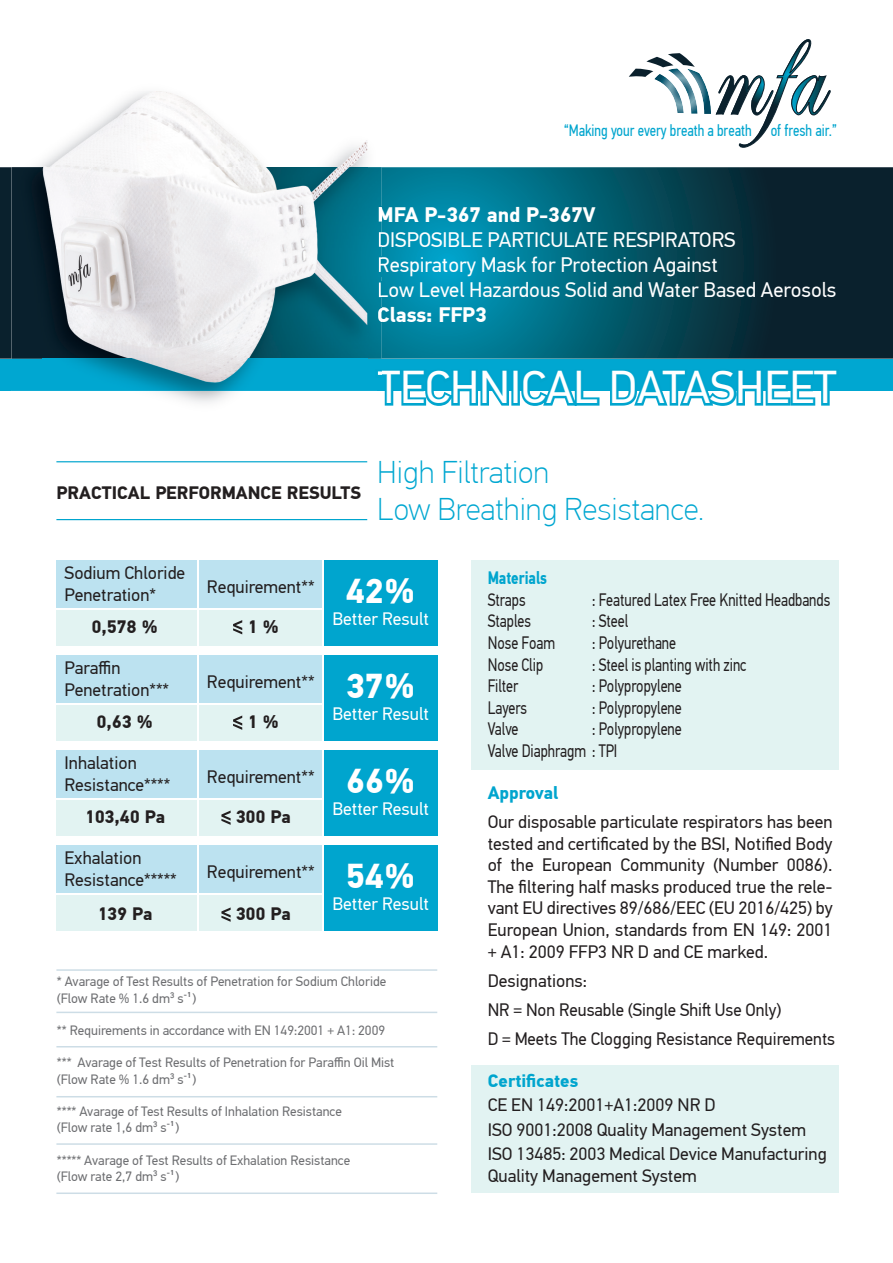
<style>
.page{position:relative;width:893px;height:1263px;background:#fff}
.page>*{position:absolute;margin:0;border:0;box-sizing:border-box;transform-origin:0 0}
.t1{font:45.9px "PF Din Text Pro";color:#fff}
.t2{font:100 31.35px/37.7px "PF Din Text Pro";color:#00a7d1}
.t3{font:21px/25.2px "PF Din Text Pro";color:#fff}
.t4{font:700 21px "PF Din Text Pro";color:#fff}
.t5{font:18px/21.6px "PF Din Text Pro";color:#231f20}
.t6{font:18px/21.6px "PF Din Text Pro";color:#231f20;scale:.8 1}
.t7{font:700 18px "PF Din Text Pro";color:#231f20}
.t8{font:700 18px "PF Din Text Pro";color:#00a5ce}
.t9{font:700 18px "PF Din Text Pro";color:#00a5ce;scale:.8 1}
.t10{font:16.5px "PF Din Text Cond Pro";color:#00a5ce;scale:.92 1}
.t11{font:13.5px/16.2px "PF Din Text Pro";color:#6d6e71}
.t12{font:700 7.2px "PF Din Text Pro";color:#6d6e71}
.s1{font-weight:700;font-size:34.5px;color:#fff}
.s2{color:#fff}
</style>
<div class="page">
<svg style="left:0;top:167px;width:893px;height:192px;background:#055265"></svg>
<div style="left:0;top:359px;width:893px;height:32px;background:#00a7d1"></div>
<svg style="left:629px;top:39px;width:202px;height:109px"></svg>
<div style="left:324px;top:560px;width:113px;height:85px;background:#00a5ce"></div>
<div style="left:471px;top:560px;width:368px;height:210px;background:#e2f3f2"></div>
<div style="left:471px;top:1065px;width:368px;height:128px;background:#e2f3f2"></div>
<div style="left:56px;top:610px;width:141px;height:35px;background:#e2f3f2"></div>
<div style="left:56px;top:560px;width:141px;height:48px;background:#bce2f0"></div>
<div style="left:199px;top:610px;width:123px;height:35px;background:#e2f3f2"></div>
<div style="left:199px;top:560px;width:123px;height:48px;background:#bce2f0"></div>
<div style="left:324px;top:655px;width:113px;height:85px;background:#00a5ce"></div>
<div style="left:56px;top:705px;width:141px;height:35px;background:#e2f3f2"></div>
<div style="left:56px;top:655px;width:141px;height:48px;background:#bce2f0"></div>
<div style="left:199px;top:705px;width:123px;height:35px;background:#e2f3f2"></div>
<div style="left:199px;top:655px;width:123px;height:48px;background:#bce2f0"></div>
<div style="left:324px;top:750px;width:113px;height:85px;background:#00a5ce"></div>
<div style="left:56px;top:800px;width:141px;height:35px;background:#e2f3f2"></div>
<div style="left:56px;top:750px;width:141px;height:48px;background:#bce2f0"></div>
<div style="left:199px;top:800px;width:123px;height:35px;background:#e2f3f2"></div>
<div style="left:199px;top:750px;width:123px;height:48px;background:#bce2f0"></div>
<div style="left:324px;top:845px;width:113px;height:85px;background:#00a5ce"></div>
<div style="left:56px;top:895px;width:141px;height:35px;background:#e2f3f2"></div>
<div style="left:56px;top:845px;width:141px;height:48px;background:#bce2f0"></div>
<div style="left:199px;top:895px;width:123px;height:35px;background:#e2f3f2"></div>
<div style="left:199px;top:845px;width:123px;height:48px;background:#bce2f0"></div>
<hr style="left:56px;top:1012px;width:381px;height:1px;background:#cddde6">
<hr style="left:56px;top:1046px;width:381px;height:1px;background:#cddde6">
<hr style="left:56px;top:1096px;width:381px;height:1px;background:#cddde6">
<hr style="left:56px;top:1143px;width:381px;height:2px;background:#cddde6">
<hr style="left:56px;top:1192px;width:381px;height:2px;background:#cddde6">
<hr style="left:56px;top:969px;width:381px;height:2px;background:#cddde6">
<hr style="left:56px;top:519px;width:311px;height:1px;background:#00a5ce">
<hr style="left:56px;top:461px;width:311px;height:1px;background:#00a5ce">
<svg style="left:233px;top:620px;width:9px;height:14px"></svg>
<svg style="left:233px;top:715px;width:9px;height:15px"></svg>
<svg style="left:221px;top:810px;width:10px;height:15px"></svg>
<svg style="left:221px;top:907px;width:10px;height:15px"></svg>
<img style="left:37px;top:163px;width:5px;height:4px">
<img style="left:11px;top:167px;width:371px;height:236px">
<img style="left:379px;top:207px;width:3px;height:15px">
<img style="left:379px;top:232px;width:3px;height:15px">
<img style="left:379px;top:257px;width:3px;height:19px">
<img style="left:379px;top:282px;width:3px;height:15px">
<img style="left:378px;top:307px;width:4px;height:15px">
<svg style="left:376px;top:369px;width:454px;height:37px"></svg>
<img style="left:42px;top:91px;width:326px;height:291px">
<p class="t10" style="left:564px;top:124px;width:297px">“Making your every breath a breath of fresh air.”</p>
<p class="t4" style="left:377px;top:206px;width:220px">MFA P-367 and P-367V</p>
<p class="t3" style="left:377px;top:228px;width:461px">DISPOSIBLE PARTICULATE RESPIRATORS<br>Respiratory Mask for Protection Against<br>Low Level Hazardous Solid and Water Based Aerosols</p>
<p class="t4" style="left:377px;top:307px;width:111px">Class: FFP3</p>
<h1 class="t1" style="left:378px;top:367px;width:460px">TECHNICAL DATASHEET</h1>
<p class="t7" style="left:56px;top:486px;width:306px">PRACTICAL PERFORMANCE RESULTS</p>
<h2 class="t2" style="left:377px;top:456px;width:328px">High Filtration<br>Low Breathing Resistance.</h2>
<p class="t5" style="left:65px;top:563px;width:122px">Sodium Chloride<br>Penetration*</p>
<p class="t7" style="left:92px;top:619px;width:68px">0,578 %</p>
<p class="t5" style="left:65px;top:657px;width:106px">Paraffin<br>Penetration***</p>
<p class="t7" style="left:97px;top:714px;width:58px">0,63 %</p>
<p class="t5" style="left:65px;top:753px;width:107px">Inhalation<br>Resistance****</p>
<p class="t7" style="left:85px;top:809px;width:82px">103,40 Pa</p>
<p class="t5" style="left:332px;top:572px;width:98px;line-height:31.7px;text-indent:-125px">Requirement** <span class="s1">42%<br></span><span class="s2">Better Result</span></p>
<p class="t7" style="left:247px;top:619px;width:33px">1 %</p>
<p class="t5" style="left:332px;top:667px;width:98px;line-height:31.7px;text-indent:-125px">Requirement** <span class="s1">37%<br></span><span class="s2">Better Result</span></p>
<p class="t7" style="left:247px;top:714px;width:33px">1 %</p>
<p class="t5" style="left:332px;top:762px;width:98px;line-height:31.7px;text-indent:-125px">Requirement** <span class="s1">66%<br></span><span class="s2">Better Result</span></p>
<p class="t7" style="left:236px;top:809px;width:56px">300 Pa</p>
<p class="t5" style="left:65px;top:848px;width:114px">Exhalation<br>Resistance*****</p>
<p class="t5" style="left:332px;top:857px;width:98px;line-height:31.7px;text-indent:-125px">Requirement** <span class="s1">54%<br></span><span class="s2">Better Result</span></p>
<p class="t7" style="left:97px;top:906px;width:56px">139 Pa</p>
<p class="t7" style="left:236px;top:906px;width:56px">300 Pa</p>
<p class="t11" style="left:57px;top:974px;width:331px">* Avarage of Test Results of Penetration for Sodium Chloride (Flow Rate % 1.6 dm³ s )</p>
<p class="t11" style="left:57px;top:1023px;width:330px">** Requirements in accordance with EN 149:2001 + A1: 2009</p>
<p class="t11" style="left:57px;top:1055px;width:339px">*** Avarage of Test Results of Penetration for Paraffin Oil Mist (Flow Rate % 1.6 dm³ s )</p>
<p class="t11" style="left:57px;top:1104px;width:286px">**** Avarage of Test Results of Inhalation Resistance (Flow rate 1,6 dm³ s )</p>
<p class="t11" style="left:57px;top:1152px;width:295px">***** Avarage of Test Results of Exhalation Resistance (Flow rate 2,7 dm³ s )</p>
<p class="t12" style="left:184px;top:991px;width:9px">-1</p>
<p class="t12" style="left:184px;top:1072px;width:9px">-1</p>
<p class="t12" style="left:167px;top:1121px;width:9px">-1</p>
<p class="t12" style="left:167px;top:1169px;width:9px">-1</p>
<p class="t9" style="left:488px;top:571px;width:76px">Materials</p>
<p class="t6" style="left:488px;top:590px;width:164px">Straps<br>Staples<br>Nose Foam<br>Nose Clip<br>Filter<br>Layers<br>Valve<br>Valve Diaphragm : TPI</p>
<p class="t6" style="left:592px;top:590px;width:299px">: Featured Latex Free Knitted Headbands : Steel<br>: Polyurethane<br>: Steel is planting with zinc<br>: Polypropylene<br>: Polypropylene<br>: Polypropylene</p>
<p class="t8" style="left:488px;top:785px;width:72px">Approval</p>
<p class="t5" style="left:488px;top:812px;width:346px;text-align:justify">Our disposable particulate respirators has been tested and certificated by the BSI, Notified Body of the European Community (Number 0086).<br>The filtering half masks produced true the rele&shy;vant EU directives 89/686/EEC (EU 2016/425) by European Union, standards from EN 149: 2001 + A1: 2009 FFP3 NR D and CE marked.</p>
<p class="t5" style="left:488px;top:967px;width:349px;line-height:29.1px">Designations:<br>NR = Non Reusable (Single Shiſt Use Only)<br>D = Meets The Clogging Resistance Requirements</p>
<p class="t8" style="left:488px;top:1069px;width:92px">Certificates</p>
<p class="t5" style="left:488px;top:1093px;width:341px;line-height:24.6px">CE EN 149:2001+A1:2009 NR D<br>ISO 9001:2008 Quality Management System<br>ISO 13485: 2003 Medical Device Manufacturing</p>
<p class="t5" style="left:488px;top:1166px;width:211px">Quality Management System</p>
</div>
